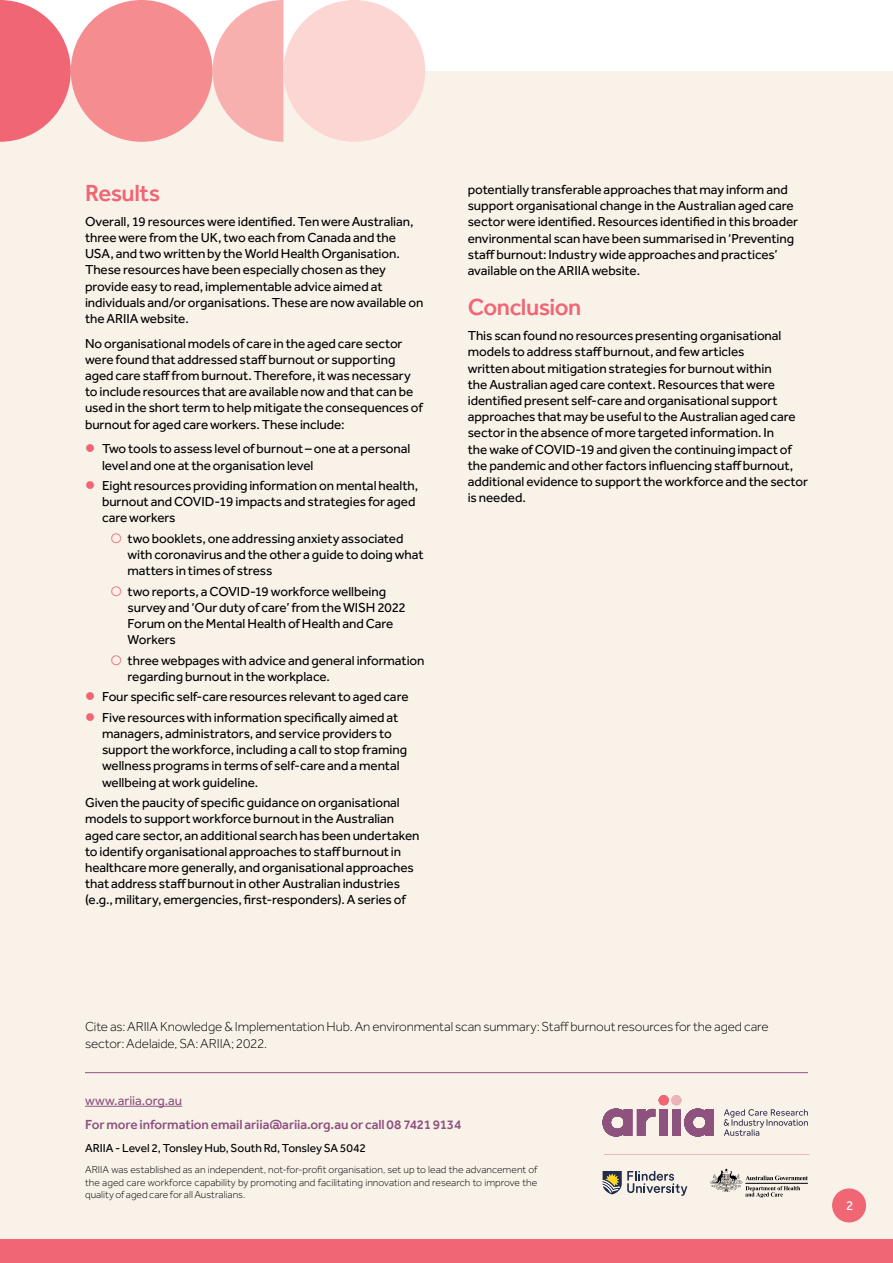
<style>
.page{position:relative;width:893px;height:1263px;background:#fff}
.page>*{position:absolute;margin:0;border:0;box-sizing:border-box;transform-origin:0 0}
.Sub_Heading__H2{font:500 24px "Effra";letter-spacing:-.02em;color:#f16674}
.Paragraph__P{font:13.5px/16.2px "Effra";letter-spacing:-.005em;color:#000}
.Bullet_List{font:13.5px/16.2px "Effra";letter-spacing:-.005em;color:#000}
.Bullet_List_-_sub_le{font:13.5px/16.2px "Effra";letter-spacing:-.005em;color:#000}
.t1{font:300 13.5px/16.2px "Effra";letter-spacing:-.005em;color:#000}
.t2{font:500 13.5px "Effra";letter-spacing:-.01em;color:#8d527f}
.Paragraph__P-2{font:13.5px "Effra";letter-spacing:-.005em;color:#8e527f}
.t3{font:13.5px "Effra";color:#fff}
.t4{font:12px "Effra";letter-spacing:-.005em;color:#000}
.t5{font:300 10.5px/12.6px "Effra";letter-spacing:.005em;color:#000;text-align:justify}
.s1{color:#f16674}
</style>
<div class="page">
<div style="left:0;top:71px;width:893px;height:1192px;background:#f9f2e9"></div>
<div style="left:0;top:1239px;width:893px;height:24px;background:#f16674"></div>
<div style="left:832px;top:1188px;width:34px;height:34px;background:#f16674;border-radius:50%"></div>
<svg style="left:213px;top:0;width:70px;height:142px"></svg>
<div style="left:283px;top:0;width:142px;height:142px;background:#fcd6d3;border-radius:50%"></div>
<div style="left:71px;top:0;width:142px;height:142px;background:#f58c90;border-radius:50%"></div>
<svg style="left:0;top:0;width:71px;height:142px"></svg>
<hr style="left:85px;top:1072px;width:723px;height:1px;background:#8e527f">
<hr style="left:85px;top:1106px;width:97px;height:1px;background:#8e527f">
<hr style="left:604px;top:1154px;width:205px;height:1px;background:#edb4ba">
<svg style="left:603px;top:1108px;width:111px;height:28px"></svg>
<div style="left:671px;top:1095px;width:10px;height:10px;background:#edb4ba;border-radius:50%"></div>
<div style="left:659px;top:1095px;width:10px;height:10px;background:#f16674;border-radius:50%"></div>
<svg style="left:724px;top:1109px;width:84px;height:27px"></svg>
<svg style="left:603px;top:1171px;width:84px;height:25px"></svg>
<svg style="left:710px;top:1168px;width:98px;height:30px"></svg>
<h2 class="Sub_Heading__H2" style="left:85px;top:179px;width:77px">Results</h2>
<p class="Paragraph__P" style="left:85px;top:213px;width:340px">Overall, 19 resources were identified. Ten were Australian, three were from the UK, two each from Canada and the USA, and two written by the World Health Organisation.<br>These resources have been especially chosen as they provide easy to read, implementable advice aimed at individuals and/or organisations. These are now available on the ARIIA website.</p>
<p class="Paragraph__P" style="left:85px;top:335px;width:339px">No organisational models of care in the aged care sector were found that addressed staff burnout or supporting aged care staff from burnout. Therefore, it was necessary to include resources that are available now and that can be used in the short term to help mitigate the consequences of burnout for aged care workers. These include:</p>
<p class="Bullet_List" style="left:102px;top:441px;width:310px">Two tools to assess level of burnout – one at a personal level and one at the organisation level</p>
<p class="Bullet_List" style="left:102px;top:477px;width:318px">Eight resources providing information on mental health, burnout and COVID-19 impacts and strategies for aged care workers</p>
<p class="Bullet_List_-_sub_le" style="left:128px;top:530px;width:298px;text-indent:-17px"><span class="s1">○</span> two booklets, one addressing anxiety associated with coronavirus and the other a guide to doing what matters in times of stress</p>
<p class="Bullet_List_-_sub_le" style="left:128px;top:583px;width:280px;text-indent:-17px"><span class="s1">○</span> two reports, a COVID-19 workforce wellbeing survey and ‘Our duty of care’ from the WISH 2022<br>Forum on the Mental Health of Health and Care Workers</p>
<p class="Bullet_List_-_sub_le" style="left:128px;top:652px;width:298px;text-indent:-17px"><span class="s1">○</span> three webpages with advice and general information regarding burnout in the workplace.</p>
<p class="Bullet_List" style="left:102px;top:689px;width:308px">Four specific self-care resources relevant to aged care</p>
<p class="Bullet_List" style="left:102px;top:709px;width:306px">Five resources with information specifically aimed at managers, administrators, and service providers to support the workforce, including a call to stop framing wellness programs in terms of self-care and a mental wellbeing at work guideline.</p>
<p class="Paragraph__P" style="left:85px;top:794px;width:336px">Given the paucity of specific guidance on organisational models to support workforce burnout in the Australian aged care sector, an additional search has been undertaken to identify organisational approaches to staff burnout in healthcare more generally, and organisational approaches that address staff burnout in other Australian industries (e.g., military, emergencies, first-responders). A series of</p>
<p class="Paragraph__P" style="left:468px;top:181px;width:332px">potentially transferable approaches that may inform and support organisational change in the Australian aged care sector were identified. Resources identified in this broader environmental scan have been summarised in ‘Preventing staff burnout: Industry wide approaches and practices’ available on the ARIIA website.</p>
<h2 class="Sub_Heading__H2" style="left:468px;top:293px;width:115px">Conclusion</h2>
<p class="Paragraph__P" style="left:468px;top:327px;width:342px">This scan found no resources presenting organisational models to address staff burnout, and few articles<br>written about mitigation strategies for burnout within<br>the Australian aged care context. Resources that were identified present self-care and organisational support approaches that may be useful to the Australian aged care sector in the absence of more targeted information. In<br>the wake of COVID-19 and given the continuing impact of the pandemic and other factors influencing staff burnout, additional evidence to support the workforce and the sector is needed.</p>
<p class="t1" style="left:85px;top:1019px;width:685px">Cite as: ARIIA Knowledge &amp; Implementation Hub. An environmental scan summary: Staff burnout resources for the aged care sector: Adelaide, SA: ARIIA; 2022.</p>
<p class="Paragraph__P-2" style="left:85px;top:1092px;width:99px">www.ariia.org.au</p>
<p class="t2" style="left:85px;top:1117px;width:378px">For more information email ariia@ariia.org.au or call 08 7421 9134</p>
<p class="t4" style="left:85px;top:1141px;width:282px">ARIIA - Level 2, Tonsley Hub, South Rd, Tonsley SA 5042</p>
<p class="t5" style="left:85px;top:1163px;width:454px">ARIIA was established as an independent, not-for-profit organisation, set up to lead the advancement of the aged care workforce capability by promoting and facilitating innovation and research to improve the quality of aged care for all Australians.</p>
<p class="t3" style="left:846px;top:1198px;width:9px">2</p>
</div>
